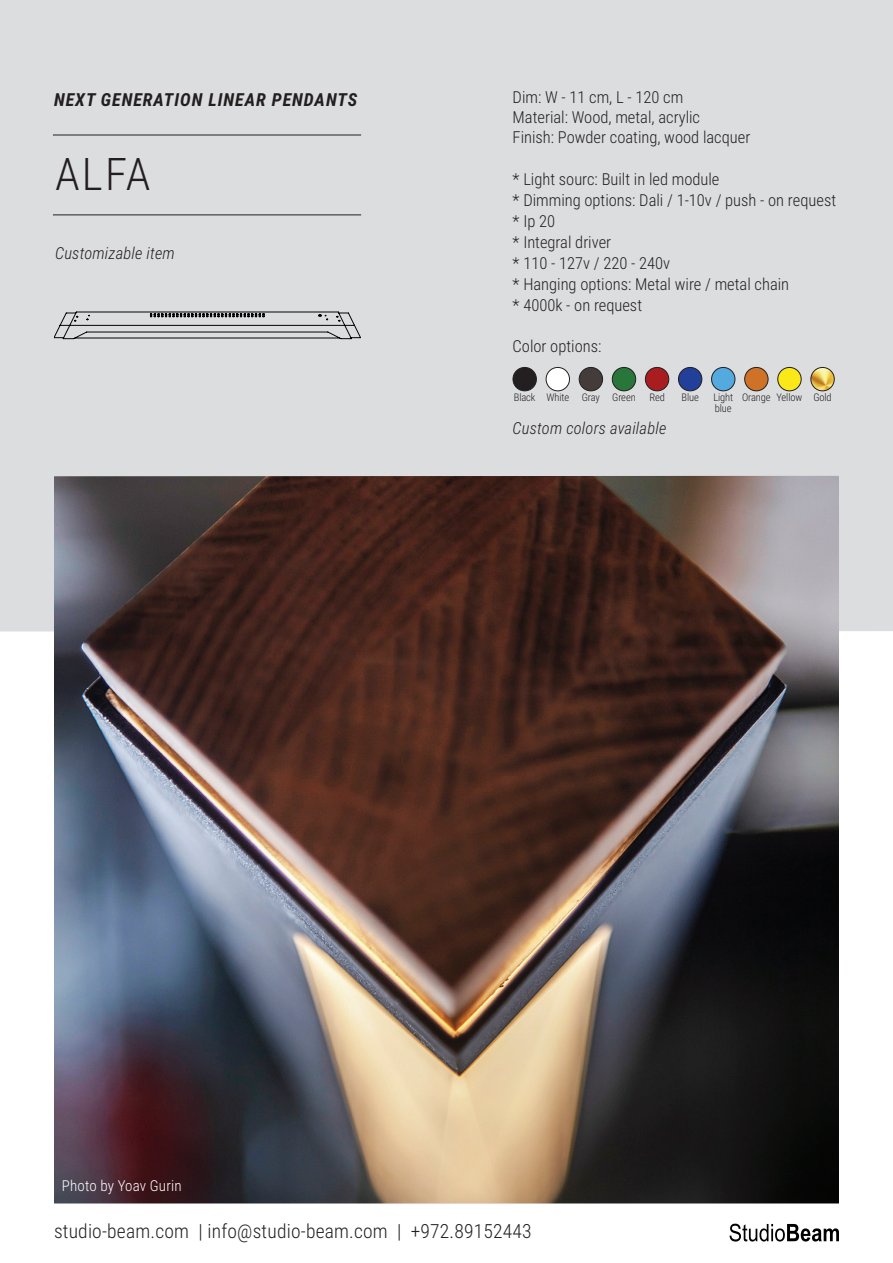
<style>
.page{position:relative;width:893px;height:1263px;background:#fff}
.page>*{position:absolute;margin:0;border:0;box-sizing:border-box;transform-origin:0 0}
.t1{font:300 45px "Roboto Condensed";color:#231f20}
.t2{font:300 19.5px "Roboto Condensed";letter-spacing:.01em;color:#231f20}
.t3{font:italic 700 18px "Roboto Condensed";letter-spacing:.05em;color:#231f20}
.t4{font:300 16.5px/21px "Roboto Condensed";color:#231f20}
.t5{font:italic 300 16.5px "Roboto Condensed";letter-spacing:.01em;color:#231f20}
.t6{font:300 15px "Roboto Condensed";letter-spacing:.01em;color:#fff}
.t7{font:300 10.5px "Roboto Condensed";letter-spacing:-.01em;color:#231f20}
</style>
<div class="page">
<div style="left:0;top:0;width:893px;height:631px;background:#dcdddf"></div>
<hr style="left:53px;top:135px;width:308px;height:1px;background:#231f20">
<hr style="left:53px;top:214px;width:308px;height:1px;background:#231f20">
<svg style="left:54px;top:311px;width:307px;height:28px"></svg>
<img style="left:54px;top:476px;width:785px;height:727px">
<div style="left:513px;top:367px;width:23px;height:24px;background:#231f20;border-radius:50%"></div>
<div style="left:513px;top:367px;width:24px;height:24px;border:1px solid #231f20;border-radius:50%"></div>
<div style="left:546px;top:367px;width:23px;height:24px;background:#fff;border-radius:50%"></div>
<div style="left:546px;top:367px;width:24px;height:24px;border:1px solid #231f20;border-radius:50%"></div>
<div style="left:579px;top:367px;width:24px;height:24px;background:#433c3a;border-radius:50%"></div>
<div style="left:579px;top:367px;width:24px;height:24px;border:1px solid #231f20;border-radius:50%"></div>
<div style="left:612px;top:367px;width:24px;height:24px;background:#28763a;border-radius:50%"></div>
<div style="left:612px;top:367px;width:24px;height:24px;border:1px solid #231f20;border-radius:50%"></div>
<div style="left:645px;top:367px;width:24px;height:24px;background:#a91d21;border-radius:50%"></div>
<div style="left:645px;top:367px;width:24px;height:24px;border:1px solid #231f20;border-radius:50%"></div>
<div style="left:678px;top:367px;width:24px;height:24px;background:#223f99;border-radius:50%"></div>
<div style="left:678px;top:367px;width:24px;height:24px;border:1px solid #231f20;border-radius:50%"></div>
<div style="left:712px;top:367px;width:23px;height:24px;background:#54aadf;border-radius:50%"></div>
<div style="left:711px;top:367px;width:24px;height:24px;border:1px solid #231f20;border-radius:50%"></div>
<div style="left:745px;top:367px;width:23px;height:24px;background:#cf7227;border-radius:50%"></div>
<div style="left:744px;top:367px;width:24px;height:24px;border:1px solid #231f20;border-radius:50%"></div>
<div style="left:778px;top:367px;width:23px;height:24px;background:#fbe819;border-radius:50%"></div>
<div style="left:777px;top:367px;width:24px;height:24px;border:1px solid #231f20;border-radius:50%"></div>
<img style="left:811px;top:367px;width:23px;height:24px;border-radius:12px">
<div style="left:810px;top:367px;width:25px;height:24px;border:1px solid #231f20;border-radius:50%"></div>
<svg style="left:729px;top:1224px;width:110px;height:17px"></svg>
<p class="t3" style="left:54px;top:87px;width:305px">NEXT GENERATION LINEAR PENDANTS</p>
<h1 class="t1" style="left:55px;top:142px;width:97px">ALFA</h1>
<p class="t5" style="left:55px;top:242px;width:121px">Customizable item</p>
<p class="t4" style="left:513px;top:87px;width:239px;line-height:19.8px">Dim W: - 11 cm -L, 120 cm<br>Material: Wood, metal, acrylic<br>Finish: Powder coating, wood lacquer</p>
<p class="t4" style="left:513px;top:168px;width:325px">* Light sourc: Built in led module<br>* Dimming options: Dali / 1-10 /v push - on request * Ip 20<br>* Integral driver<br>* 110 - 127 /v 220 - 240v<br>* Hanging options: Metal wire / metal chain<br>* 4000 -k on request</p>
<p class="t4" style="left:513px;top:335px;width:90px">Color options:</p>
<p class="t7" style="left:813px;top:390px;width:20px">Gold</p>
<p class="t7" style="left:514px;top:390px;width:23px">Black</p>
<p class="t7" style="left:546px;top:390px;width:24px">White</p>
<p class="t7" style="left:649px;top:390px;width:17px">Red</p>
<p class="t7" style="left:681px;top:390px;width:19px">Blue</p>
<p class="t7" style="left:713px;top:390px;width:21px">Light</p>
<p class="t7" style="left:776px;top:390px;width:27px">Yellow</p>
<p class="t7" style="left:582px;top:390px;width:20px">Gray</p>
<p class="t7" style="left:612px;top:390px;width:25px">Green</p>
<p class="t7" style="left:742px;top:390px;width:30px">Orange</p>
<p class="t7" style="left:715px;top:401px;width:18px">blue</p>
<p class="t5" style="left:513px;top:416px;width:155px">Custom colors available</p>
<p class="t6" style="left:62px;top:1175px;width:121px">Photo by Yoav Gurin</p>
<p class="t2" style="left:54px;top:1218px;width:137px">studio-beam.com</p>
<p class="t2" style="left:198px;top:1218px;width:191px">| info@studio-beam.com</p>
<p class="t2" style="left:397px;top:1218px;width:6px">|</p>
<p class="t2" style="left:411px;top:1218px;width:122px">+972.89152443</p>
</div>
